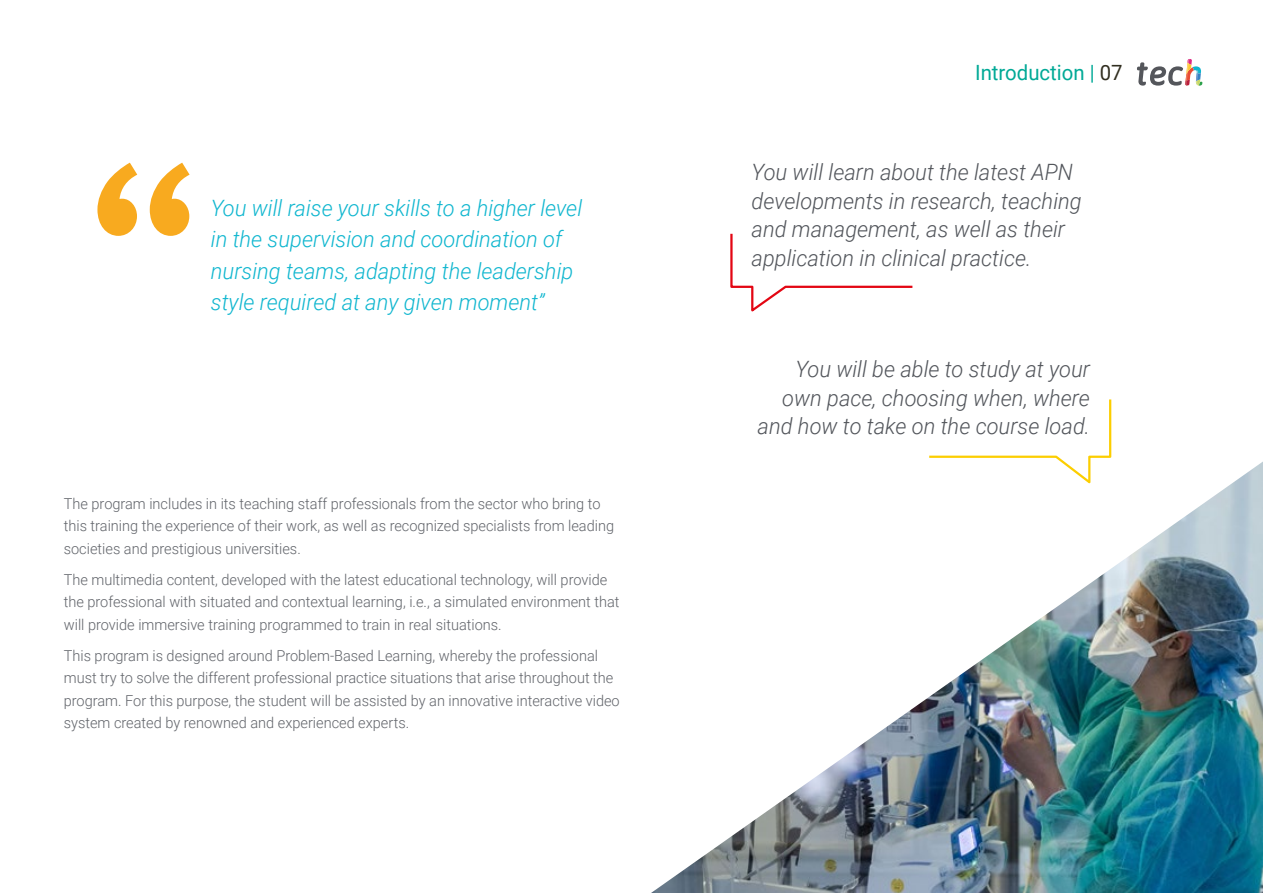
<style>
.page{position:relative;width:1263px;height:893px;background:#fff}
.page>*{position:absolute;margin:0;border:0;box-sizing:border-box;transform-origin:0 0}
.t1{font:italic 300 22.5px/28.5px "Roboto";color:#52555b;text-align:right}
.t2{font:italic 300 22.5px/31.5px "Roboto";color:#0fb6cf}
.t3{font:21px "Roboto";color:#00a996}
.t4{font:300 15px/22.5px "Roboto";color:#61646a}
.s1{color:#00a997}
.s2{color:#312e20}
</style>
<div class="page">
<svg style="left:97px;top:163px;width:93px;height:73px"></svg>
<svg style="left:929px;top:399px;width:183px;height:62px"></svg>
<svg style="left:730px;top:233px;width:183px;height:79px"></svg>
<img style="left:651px;top:461px;width:612px;height:432px">
<svg style="left:1137px;top:59px;width:65px;height:27px"></svg>
<h1 class="t2" style="left:211px;top:191px;width:373px">You will raise your skills to a higher level in the supervision and coordination of nursing teams, adapting the leadership style required at any given moment”</h1>
<p class="t4" style="left:64px;top:492px;width:552px">The program includes in its teaching staff professionals from the sector who bring to this training the experience of their work, as well as recognized specialists from leading societies and prestigious universities.</p>
<p class="t4" style="left:64px;top:568px;width:557px">The multimedia content, developed with the latest educational technology, will provide the professional with situated and contextual learning, i.e., a simulated environment that will provide immersive training programmed to train in real situations.</p>
<p class="t4" style="left:64px;top:644px;width:557px">This program is designed around Problem-Based Learning, whereby the professional must try to solve the different professional practice situations that arise throughout the program. For this purpose, the student will be assisted by an innovative interactive video system created by renowned and experienced experts.</p>
<h2 class="t3" style="left:975px;top:57px;width:149px">Introduction <span class="s1">|</span> <span class="s2">07</span></h2>
<h1 class="t1" style="left:752px;top:157px;width:332px;text-align:left">You will learn about the latest APN developments in research, teaching and management, as well as their application in clinical practice.</h1>
<h1 class="t1" style="left:758px;top:354px;width:334px">You will be able to study at your own pace, choosing when, where and how to take on the course load.</h1>
</div>
